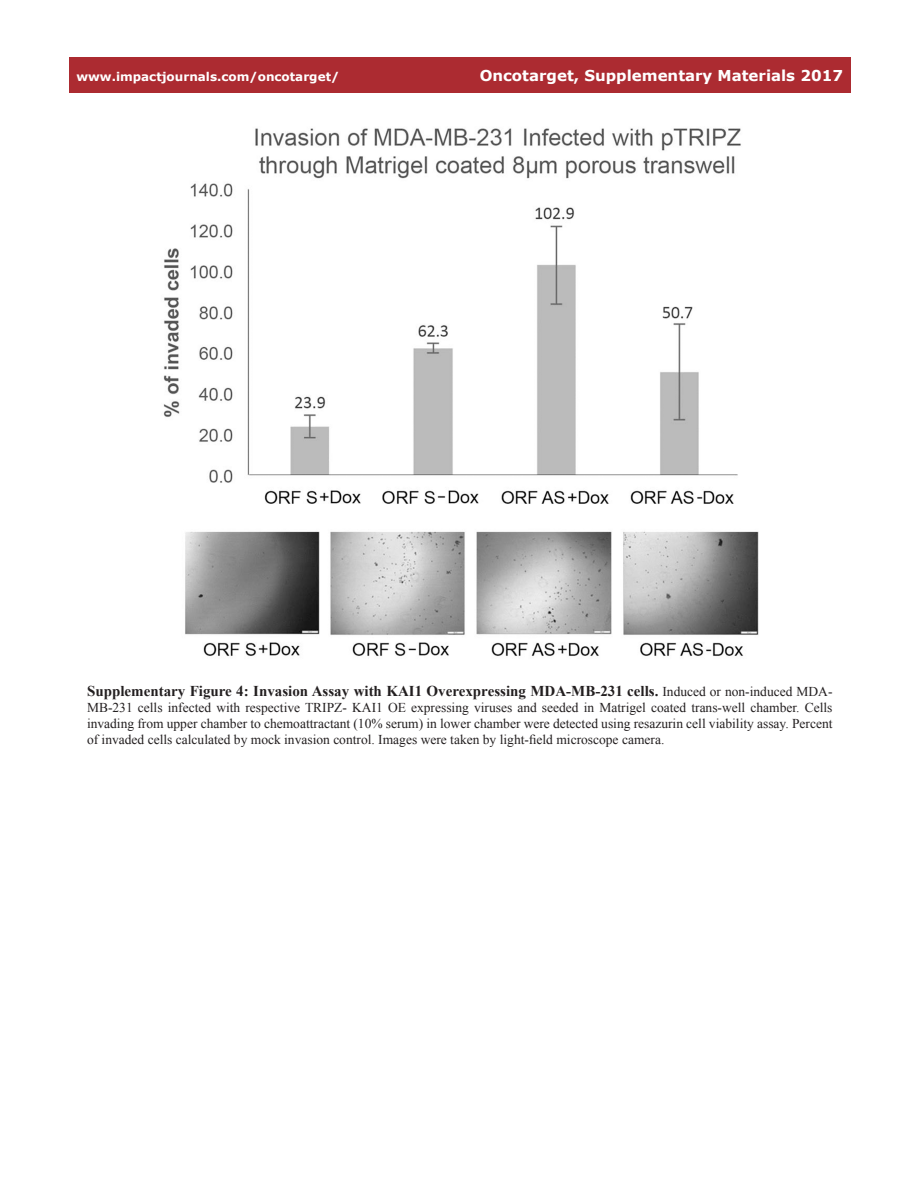
<style>
.page{position:relative;width:918px;height:1188px;background:#fff}
.page>*{position:absolute;margin:0;border:0;box-sizing:border-box;transform-origin:0 0}
.figuretext{font:700 15px "Times New Roman";color:#231f20}
.t1{font:700 15px "Verdana";color:#fff}
.figuretext-2{font:13.5px/16.2px "Times New Roman";color:#231f20;text-align:justify}
.t2{font:700 12px "Verdana";color:#fff}
.s1{font-weight:400;font-size:13.5px}
</style>
<div class="page">
<div style="left:69px;top:57px;width:781px;height:36px;background:#ac2b31"></div>
<img style="left:163px;top:128px;width:596px;height:528px">
<p class="t2" style="left:76px;top:68px;width:264px">www.impactjournals.com/oncotarget/</p>
<p class="t1" style="left:480px;top:65px;width:365px">Oncotarget, Supplementary Materials 2017</p>
<p class="figuretext" style="left:87px;top:680px;width:747px">Supplementary Figure 4: Invasion Assay with KAI1 Overexpressing MDA-MB-231 cells. <span class="s1">Induced or non-induced MDA-</span></p>
<p class="figuretext-2" style="left:87px;top:699px;width:747px">MB-231 cells infected with respective TRIPZ- KAI1 OE expressing viruses and seeded in Matrigel coated trans-well chamber. Cells invading from upper chamber to chemoattractant (10% serum) in lower chamber were detected using resazurin cell viability assay. Percent of invaded cells calculated by mock invasion control. Images were taken by light-field microscope camera.</p>
</div>
